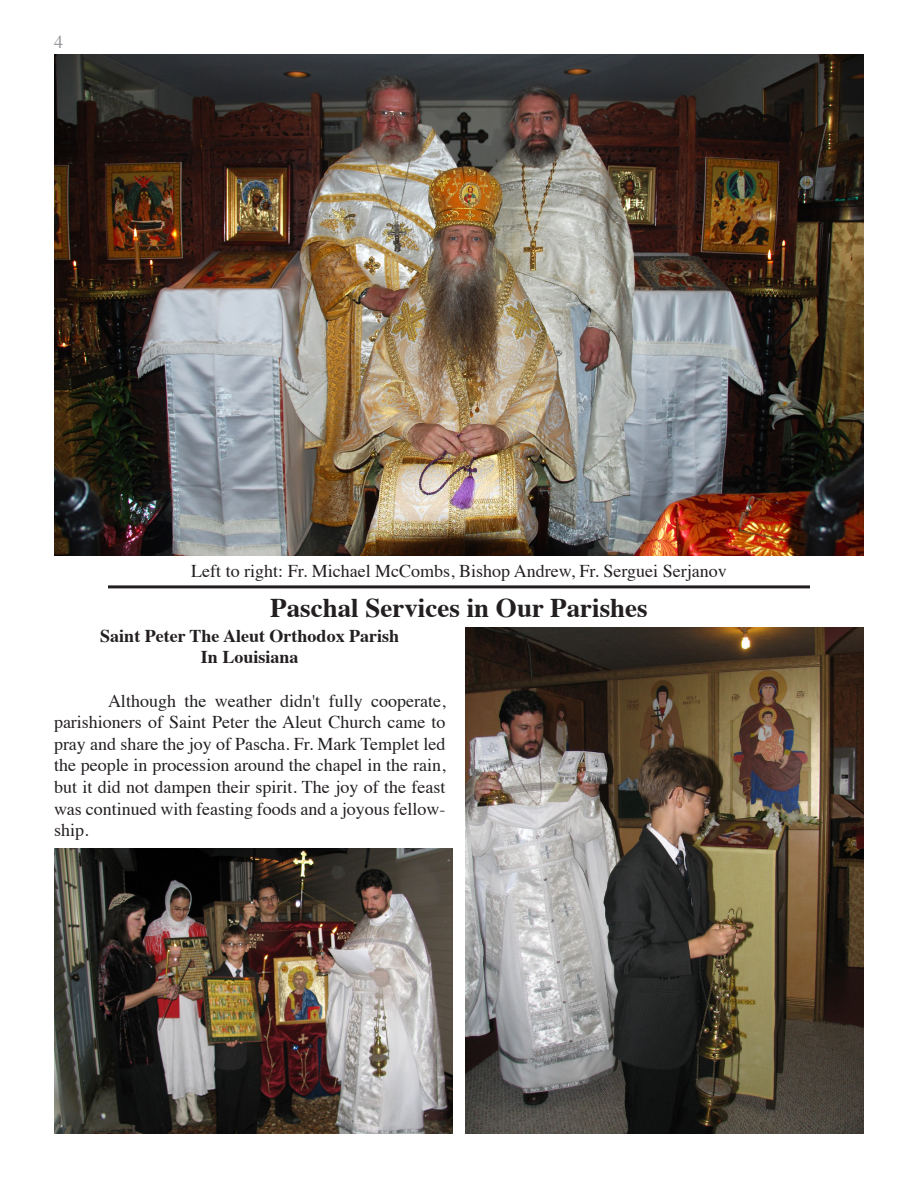
<style>
.page{position:relative;width:918px;height:1188px;background:#fff}
.page>*{position:absolute;margin:0;border:0;box-sizing:border-box;transform-origin:0 0}
.t1{font:700 27px "Times";color:#231f20}
.t2{font:18px/21.6px "Times";color:#231f20;text-align:justify}
.t3{font:700 18px "Times";color:#231f20}
.t4{font:18px "Times";color:#939598}
</style>
<div class="page">
<img style="left:54px;top:849px;width:399px;height:285px">
<img style="left:466px;top:628px;width:398px;height:506px">
<img style="left:54px;top:54px;width:810px;height:502px">
<hr style="left:108px;top:585px;width:702px;height:3px;background:#231f20">
<p class="t4" style="left:54px;top:25px;width:10px">4</p>
<p class="t2" style="left:191px;top:558px;width:537px">Left to right: Fr. Michael McCombs, Bishop Andrew, Fr. Serguei Serjanov</p>
<p class="t1" style="left:270px;top:582px;width:379px">Paschal Services in Our Parishes</p>
<p class="t3" style="left:100px;top:619px;width:300px">Saint Peter The Aleut Orthodox Parish</p>
<p class="t3" style="left:201px;top:640px;width:99px">In Louisiana</p>
<p class="t2" style="left:54px;top:688px;width:393px;text-indent:54px">Although the weather didn't fully cooperate, parishioners of Saint Peter the Aleut Church came to pray and share the joy of Pascha. Fr. Mark Templet led the people in procession around the chapel in the rain, but it did not dampen their spirit. The joy of the feast was continued with feasting foods and a joyous fellow&shy;ship.</p>
</div>
